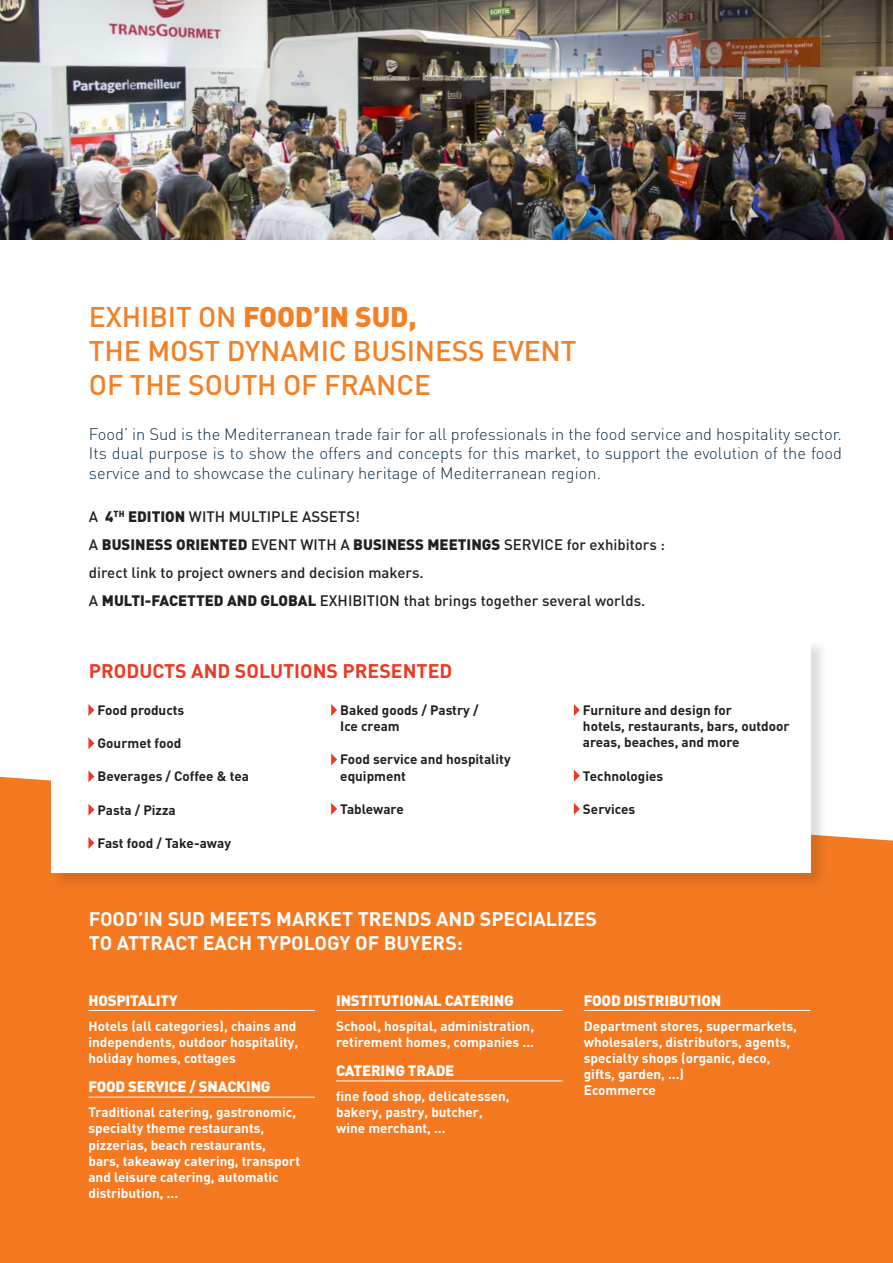
<style>
.page{position:relative;width:893px;height:1263px;background:#fff}
.page>*{position:absolute;margin:0;border:0;box-sizing:border-box;transform-origin:0 0}
.t1{font:500 28.2px/34.2px "DIN";letter-spacing:-.005em;color:#f48026}
.t2{font:28.2px "DIN Black Alternate";letter-spacing:-.005em;color:#f48026}
.t3{font:700 19.5px "DIN";color:#fff}
.t4{font:700 19.5px "DIN";color:#ef3822}
.t5{font:300 16.5px/19.5px "DIN";color:#10304a}
.t6{font:500 15px "DIN";color:#231f20}
.t7{font:900 15px "DIN";letter-spacing:-.015em;color:#fff}
.t8{font:700 13.5px/16.2px "DIN";color:#fff}
.t9{font:700 13.5px/16.2px "DIN";color:#231f20}
.s1{font-family:"DIN";font-weight:500}
.s2{font-weight:900}
</style>
<div class="page">
<div style="left:0;top:777px;width:893px;height:486px;background:#f47921"></div>
<div style="left:53px;top:640px;width:775px;height:250px;background:#231f20;opacity:.15"></div>
<div style="left:52px;top:639px;width:759px;height:234px;background:#fff"></div>
<img style="left:0;top:0;width:893px;height:240px">
<svg style="left:88px;top:704px;width:6px;height:12px"></svg>
<svg style="left:88px;top:737px;width:6px;height:12px"></svg>
<svg style="left:88px;top:770px;width:6px;height:12px"></svg>
<svg style="left:88px;top:804px;width:6px;height:12px"></svg>
<svg style="left:88px;top:837px;width:6px;height:12px"></svg>
<svg style="left:331px;top:704px;width:6px;height:12px"></svg>
<svg style="left:331px;top:753px;width:6px;height:12px"></svg>
<svg style="left:331px;top:803px;width:6px;height:12px"></svg>
<svg style="left:574px;top:704px;width:6px;height:12px"></svg>
<svg style="left:574px;top:770px;width:6px;height:12px"></svg>
<svg style="left:574px;top:803px;width:6px;height:12px"></svg>
<hr style="left:88px;top:1010px;width:227px;height:1px;background:#fff">
<hr style="left:88px;top:1097px;width:227px;height:1px;background:#fff">
<hr style="left:336px;top:1010px;width:227px;height:1px;background:#fff">
<hr style="left:336px;top:1080px;width:227px;height:1px;background:#fff">
<hr style="left:584px;top:1010px;width:226px;height:1px;background:#fff">
<p class="t2" style="left:89px;top:298px;width:329px"><span class="s1">EXHIBIT ON</span> FOOD’IN SUD,</p>
<p class="t1" style="left:89px;top:333px;width:489px">THE MOST DYNAMIC BUSINESS EVENT<br>OF THE SOUTH OF FRANCE</p>
<p class="t5" style="left:89px;top:424px;width:754px">Food’ in Sud is the Mediterranean trade fair for all professionals in the food service and hospitality sector.</p>
<p class="t5" style="left:89px;top:443px;width:754px">Its dual purpose is to show the offers and concepts for this market, to support the evolution of the food service and to showcase the culinary heritage of Mediterranean region.</p>
<p class="t6" style="left:89px;top:507px;width:273px">A <span class="s2">4</span><sup>TH</sup> <span class="s2">EDITION</span> WITH MULTIPLE ASSETS!</p>
<p class="t6" style="left:89px;top:535px;width:577px">A <span class="s2">BUSINESS ORIENTED</span> EVENT WITH A <span class="s2">BUSINESS MEETINGS</span> SERVICE for exhibitors :</p>
<p class="t6" style="left:89px;top:563px;width:336px">direct link to project owners and decision makers.</p>
<p class="t6" style="left:89px;top:591px;width:558px">A <span class="s2">MULTI-FACETTED AND GLOBAL</span> EXHIBITION that brings together several worlds.</p>
<p class="t4" style="left:89px;top:658px;width:365px">PRODUCTS AND SOLUTIONS PRESENTED</p>
<p class="t9" style="left:98px;top:701px;width:88px">Food products</p>
<p class="t9" style="left:98px;top:735px;width:85px">Gourmet food</p>
<p class="t9" style="left:98px;top:768px;width:153px">Beverages / Coffee &amp; tea</p>
<p class="t9" style="left:98px;top:801px;width:80px">Pasta / Pizza</p>
<p class="t9" style="left:98px;top:834px;width:135px">Fast food / Take-away</p>
<p class="t9" style="left:340px;top:701px;width:140px">Baked goods / Pastry /<br>Ice cream</p>
<p class="t9" style="left:340px;top:751px;width:172px">Food service and hospitality equipment</p>
<p class="t9" style="left:340px;top:800px;width:65px">Tableware</p>
<p class="t9" style="left:583px;top:701px;width:208px">Furniture and design for<br>hotels, restaurants, bars, outdoor areas, beaches, and more</p>
<p class="t9" style="left:583px;top:767px;width:82px">Technologies</p>
<p class="t9" style="left:583px;top:800px;width:54px">Services</p>
<p class="t3" style="left:89px;top:906px;width:510px">FOOD’IN SUD MEETS MARKET TRENDS AND SPECIALIZES</p>
<p class="t3" style="left:89px;top:930px;width:375px">TO ATTRACT EACH TYPOLOGY OF BUYERS:</p>
<p class="t7" style="left:88px;top:990px;width:91px">HOSPITALITY</p>
<p class="t8" style="left:88px;top:1017px;width:211px">Hotels (all categories), chains and independents, outdoor hospitality, holiday homes, cottages</p>
<p class="t7" style="left:88px;top:1077px;width:184px">FOOD SERVICE / SNACKING</p>
<p class="t8" style="left:88px;top:1103px;width:213px">Traditional catering, gastronomic, specialty theme restaurants, pizzerias, beach restaurants, bars, takeaway catering, transport and leisure catering, automatic distribution, ...</p>
<p class="t7" style="left:336px;top:990px;width:179px">INSTITUTIONAL CATERING</p>
<p class="t8" style="left:336px;top:1017px;width:199px">School, hospital, administration, retirement homes, companies ...</p>
<p class="t7" style="left:336px;top:1061px;width:120px">CATERING TRADE</p>
<p class="t8" style="left:336px;top:1087px;width:175px">fine food shop, delicatessen, bakery, pastry, butcher, wine merchant, ...</p>
<p class="t7" style="left:584px;top:990px;width:139px">FOOD DISTRIBUTION</p>
<p class="t8" style="left:584px;top:1017px;width:215px">Department stores, supermarkets, wholesalers, distributors, agents, specialty shops (organic, deco, gifts, garden, ...)<br>Ecommerce</p>
</div>
